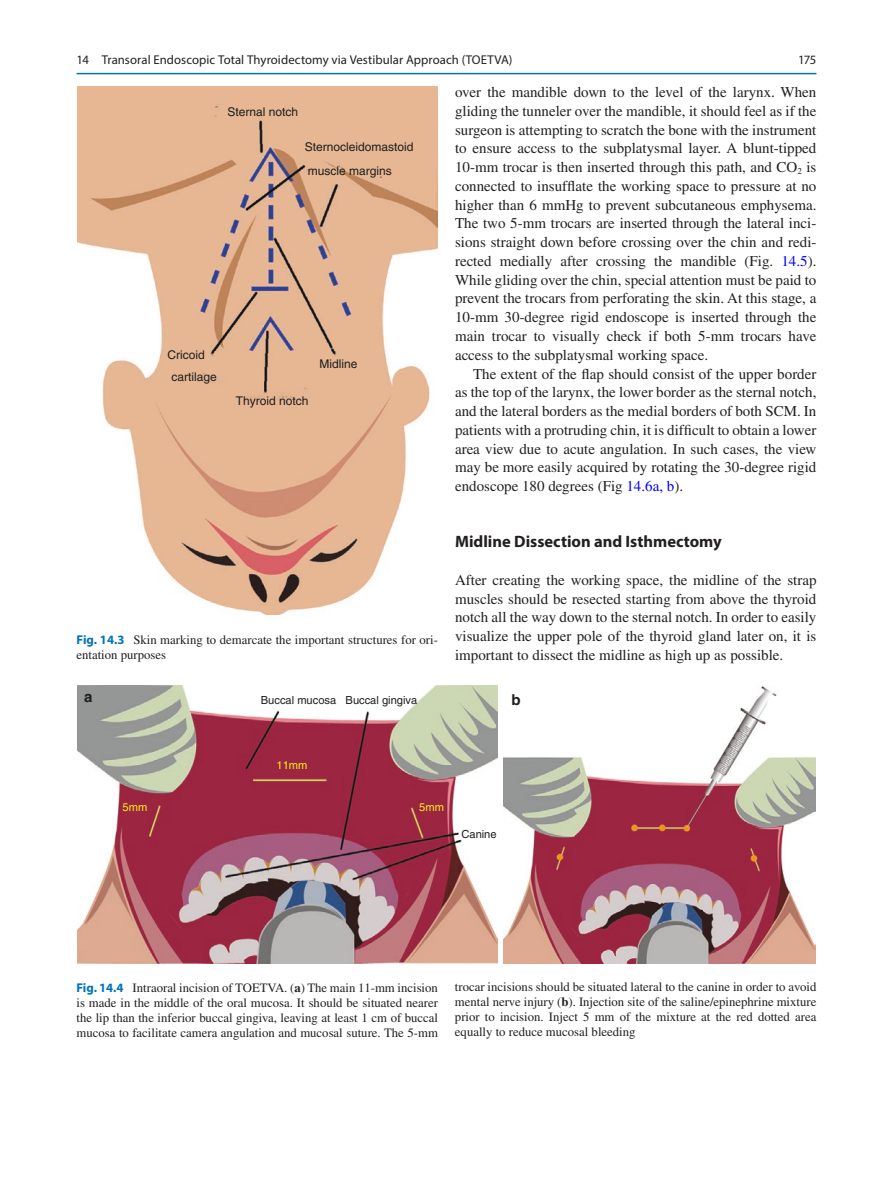
<style>
.page{position:relative;width:893px;height:1187px;background:#fff}
.page>*{position:absolute;margin:0;border:0;box-sizing:border-box;transform-origin:0 0}
.t1{font:700 16.5px "Myriad Pro";color:#231f20}
.t2{font:15px/18.8px "Times LT Std";color:#231f20;text-align:justify}
.t3{font:700 15px "Helvetica";color:#1d1e1f}
.t4{font:12.75px/15px "Times LT Std";color:#231f20;text-align:justify}
.t5{font:12.75px "Myriad Pro Regular 3";letter-spacing:.005em;color:#231f20}
.t6{font:12.75px "Myriad Pro";color:#231f20}
.t7{font:12px/24px "Helvetica 3";color:#1d1e1f}
.t8{font:11.1px "Helvetica 4";color:#1d1e1f}
.t9{font:11.1px "Helvetica 4";color:#f8ee18}
.s1{color:#00f}
.s2{font-family:"Myriad Pro";font-weight:700;color:#0073bc}
.s3{font-weight:700}
</style>
<div class="page">
<img style="left:77px;top:87px;width:360px;height:527px">
<img style="left:77px;top:685px;width:421px;height:278px">
<img style="left:503px;top:686px;width:312px;height:277px">
<hr style="left:77px;top:73px;width:739px;height:1px;background:#0073bc">
<p class="t5" style="left:77px;top:52px;width:437px">14 Transoral Endoscopic Total Thyroidectomy via Vestibular Approach (TOETVA)</p>
<p class="t6" style="left:798px;top:52px;width:20px">175</p>
<p class="t2" style="left:455px;top:83px;width:363px">over the mandible down to the level of the larynx. When gliding the tunneler over the mandible, it should feel as if the surgeon is attempting to scratch the bone with the instrument to ensure access to the subplatysmal layer. A blunt-tipped 10-mm trocar is then inserted through this path, and CO<sub>2</sub> is connected to insufflate the working space to pressure at no higher than 6 mmHg to prevent subcutaneous emphysema.<br>The two 5-mm trocars are inserted through the lateral inci&shy;sions straight down before crossing over the chin and redi&shy;rected medially after crossing the mandible (Fig. <span class="s1">14.5</span>).<br>While gliding over the chin, special attention must be paid to prevent the trocars from perforating the skin. At this stage, a 10-mm 30-degree rigid endoscope is inserted through the main trocar to visually check if both 5-mm trocars have access to the subplatysmal working space.</p>
<p class="t2" style="left:455px;top:364px;width:363px;text-indent:18px">The extent of the flap should consist of the upper border as the top of the larynx, the lower border as the sternal notch, and the lateral borders as the medial borders of both SCM. In patients with a protruding chin, it is difficult to obtain a lower area view due to acute angulation. In such cases, the view may be more easily acquired by rotating the 30-degree rigid endoscope 180 degrees (Fig <span class="s1">14.6a, b</span>).</p>
<p class="t7" style="left:227px;top:100px;width:72px">Sternal notch</p>
<p class="t7" style="left:305px;top:135px;width:110px">Sternocleidomastoid muscle margins</p>
<p class="t7" style="left:172px;top:344px;width:47px;line-height:21.8px;text-indent:-4px">Cricoid cartilage</p>
<p class="t7" style="left:319px;top:352px;width:40px">Midline</p>
<p class="t7" style="left:236px;top:388px;width:74px">Thyroid notch</p>
<p class="t1" style="left:455px;top:531px;width:268px">Midline Dissection and Isthmectomy</p>
<p class="t2" style="left:455px;top:570px;width:363px">After creating the working space, the midline of the strap muscles should be resected starting from above the thyroid notch all the way down to the sternal notch. In order to easily visualize the upper pole of the thyroid gland later on, it is important to dissect the midline as high up as possible.</p>
<p class="t4" style="left:77px;top:631px;width:363px"><span class="s2">Fig. 14.3</span> Skin marking to demarcate the important structures for ori&shy;entation purposes</p>
<p class="t8" style="left:261px;top:694px;width:158px">Buccal mucosa Buccal gingiva</p>
<p class="t3" style="left:84px;top:687px;width:10px">a</p>
<p class="t3" style="left:512px;top:690px;width:11px">b</p>
<p class="t9" style="left:123px;top:801px;width:26px">5mm</p>
<p class="t9" style="left:276px;top:758px;width:32px">11mm</p>
<p class="t9" style="left:419px;top:801px;width:26px">5mm</p>
<p class="t8" style="left:461px;top:827px;width:37px">Canine</p>
<p class="t4" style="left:76px;top:980px;width:363px"><span class="s2">Fig. 14.4</span> Intraoral incision of TOETVA. (<span class="s3">a</span>) The main 11-mm incision is made in the middle of the oral mucosa. It should be situated nearer the lip than the inferior buccal gingiva, leaving at least 1 cm of buccal mucosa to facilitate camera angulation and mucosal suture. The 5-mm</p>
<p class="t4" style="left:455px;top:979px;width:363px">trocar incisions should be situated lateral to the canine in order to avoid mental nerve injury (<span class="s3">b</span>). Injection site of the saline/epinephrine mixture prior to incision. Inject 5 mm of the mixture at the red dotted area equally to reduce mucosal bleeding</p>
</div>
